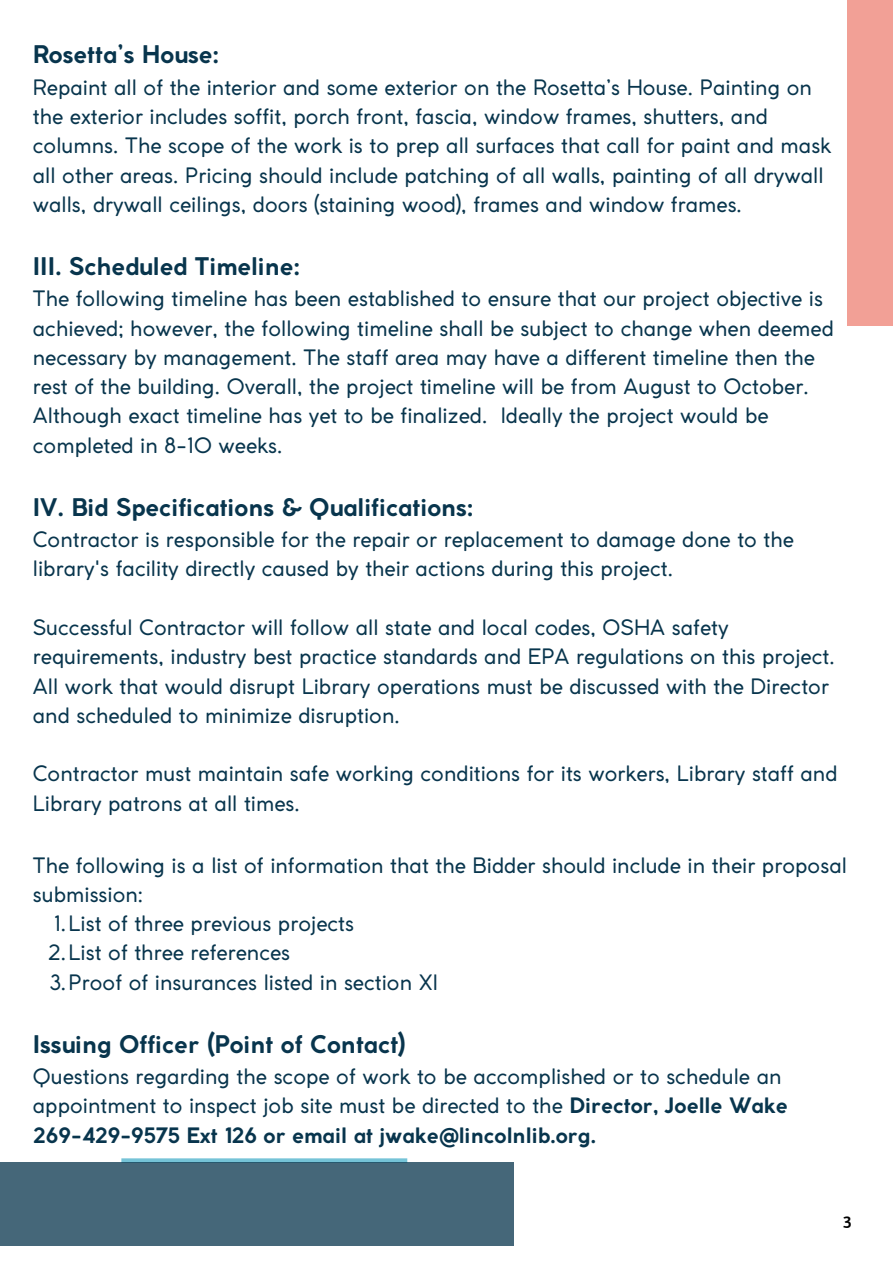
<style>
.page{position:relative;width:893px;height:1264px;background:#fff}
.page>*{position:absolute;margin:0;border:0;box-sizing:border-box;transform-origin:0 0}
.t1{font:700 24px "Coco Gothic";color:#08354d}
.t2{font:21px/29.2px "Coco Gothic";color:#08354d}
.t3{font:18px "Amaranth";color:#000}
.s1{font-weight:700}
</style>
<div class="page">
<div style="left:847px;top:0;width:45px;height:326px;background:#f2a096"></div>
<svg style="left:121px;top:1158px;width:286px;height:4px"></svg>
<div style="left:0;top:1162px;width:513px;height:83px;background:#456779"></div>
<h1 class="t1" style="left:33px;top:45px;width:187px">Rosetta’s House:</h1>
<h1 class="t2" style="left:33px;top:74px;width:799px">Repaint all of the interior and some exterior on the Rosetta’s House. Painting on the exterior includes soffit, porch front, fascia, window frames, shutters, and columns. The scope of the work is to prep all surfaces that call for paint and mask all other areas. Pricing should include patching of all walls, painting of all drywall walls, drywall ceilings, doors (staining wood), frames and window frames.</h1>
<h1 class="t1" style="left:33px;top:257px;width:268px">III. Scheduled Timeline:</h1>
<h1 class="t2" style="left:33px;top:286px;width:802px">The following timeline has been established to ensure that our project objective is achieved; however, the following timeline shall be subject to change when deemed necessary by management. The staff area may have a different timeline then the rest of the building. Overall, the project timeline will be from August to October.<br>Although exact timeline has yet to be finalized. Ideally the project would be completed in 8-10 weeks.</h1>
<h1 class="t1" style="left:33px;top:498px;width:441px">IV. Bid Specifications &amp; Qualifications:</h1>
<h1 class="t2" style="left:33px;top:527px;width:762px">Contractor is responsible for the repair or replacement to damage done to the library's facility directly caused by their actions during this project.</h1>
<h1 class="t2" style="left:33px;top:614px;width:803px">Successful Contractor will follow all state and local codes, OSHA safety requirements, industry best practice standards and EPA regulations on this project.<br>All work that would disrupt Library operations must be discussed with the Director and scheduled to minimize disruption.</h1>
<h1 class="t2" style="left:33px;top:761px;width:806px">Contractor must maintain safe working conditions for its workers, Library staff and<br>Library patrons at all times.</h1>
<h1 class="t2" style="left:33px;top:852px;width:815px">The following is a list of information that the Bidder should include in their proposal submission:</h1>
<p class="t2" style="left:54px;top:910px;width:302px">1.List of three previous projects</p>
<p class="t2" style="left:48px;top:939px;width:244px">2.List of three references</p>
<p class="t2" style="left:50px;top:969px;width:390px">3.Proof of insurances listed in section XI</p>
<h1 class="t1" style="left:33px;top:1034px;width:375px">Issuing Officer (Point of Contact)</h1>
<h1 class="t2" style="left:33px;top:1063px;width:756px">Questions regarding the scope of work to be accomplished or to schedule an appointment to inspect job site must be directed to the <span class="s1">Director, Joelle Wake<br>269-429-9575 Ext 126 or email at jwake@lincolnlib.org.</span></h1>
<p class="t3" style="left:842px;top:1210px;width:10px">3</p>
</div>
